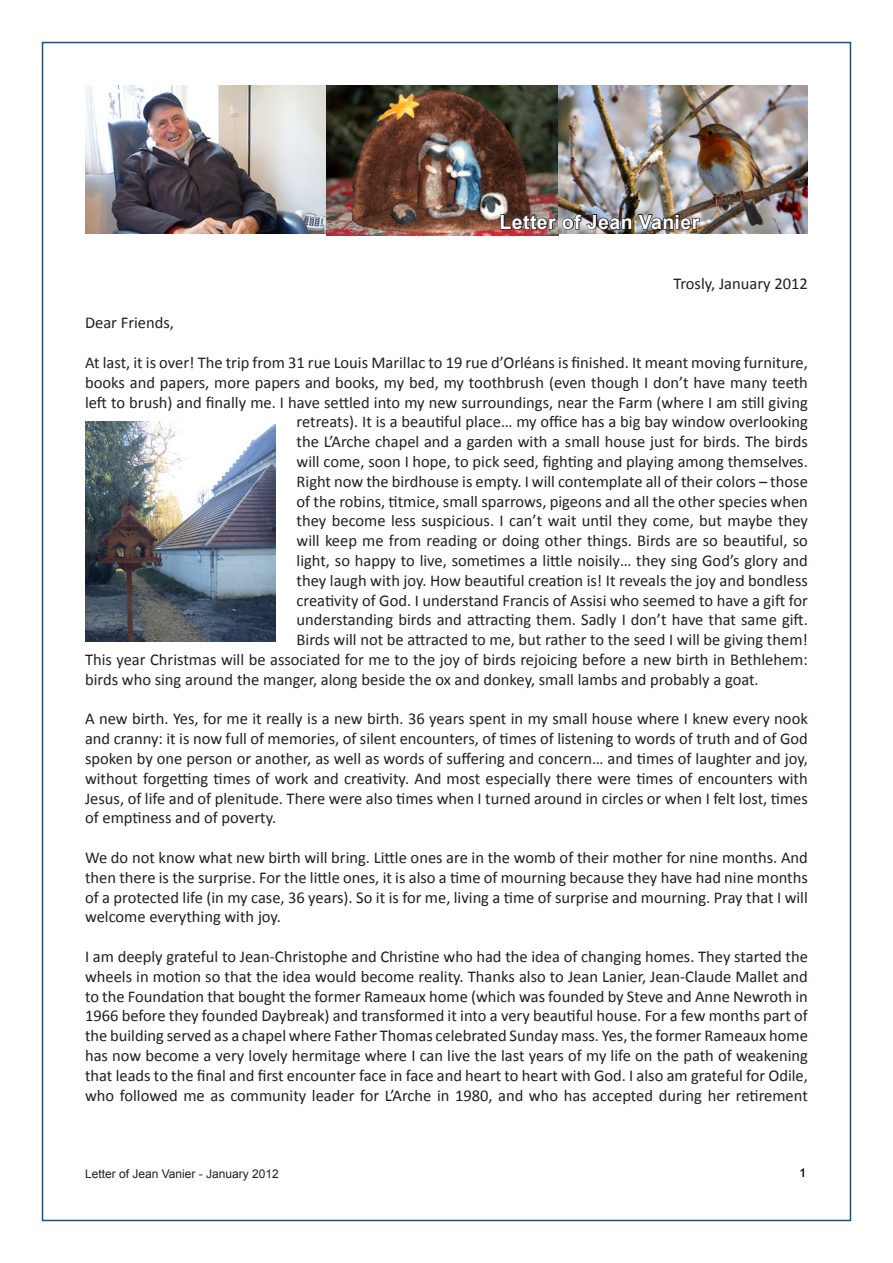
<style>
.page{position:relative;width:893px;height:1263px;background:#fff}
.page>*{position:absolute;margin:0;border:0;box-sizing:border-box;transform-origin:0 0}
.t1{font:700 19.5px "Arial";letter-spacing:.02em;color:#fff}
.t2{font:16.5px/19.8px "Calibri";color:#231f20;text-align:justify}
.t3{font:12px "Arial";color:#231f20}
</style>
<div class="page">
<div style="left:42px;top:42px;width:809px;height:1179px;background:#fff;border:2px solid #1b517d"></div>
<img style="left:85px;top:421px;width:190px;height:220px">
<img style="left:85px;top:85px;width:723px;height:150px">
<img style="left:500px;top:212px;width:201px;height:19px">
<p class="t1" style="left:500px;top:209px;width:201px">Letter of Jean Vanier</p>
<p class="t2" style="left:673px;top:273px;width:136px">Trosly, January 2012</p>
<p class="t2" style="left:85px;top:312px;width:90px">Dear Friends,</p>
<p class="t2" style="left:85px;top:352px;width:724px">At last, it is over! The trip from 31 rue Louis Marillac to 19 rue d’Orléans is finished. It meant moving furniture,</p>
<p class="t2" style="left:85px;top:372px;width:724px">books and papers, more papers and books, my bed, my toothbrush (even though I don’t have many teeth</p>
<p class="t2" style="left:85px;top:391px;width:724px">left to brush) and finally me. I have settled into my new surroundings, near the Farm (where I am still giving</p>
<p class="t2" style="left:297px;top:411px;width:513px">retreats). It is a beautiful place… my office has a big bay window overlooking</p>
<p class="t2" style="left:297px;top:431px;width:513px">the L’Arche chapel and a garden with a small house just for birds. The birds</p>
<p class="t2" style="left:297px;top:451px;width:513px">will come, soon I hope, to pick seed, fighting and playing among themselves.</p>
<p class="t2" style="left:297px;top:471px;width:513px">Right now the birdhouse is empty. I will contemplate all of their colors – those</p>
<p class="t2" style="left:297px;top:490px;width:513px">of the robins, titmice, small sparrows, pigeons and all the other species when</p>
<p class="t2" style="left:297px;top:510px;width:513px">they become less suspicious. I can’t wait until they come, but maybe they</p>
<p class="t2" style="left:297px;top:530px;width:513px">will keep me from reading or doing other things. Birds are so beautiful, so</p>
<p class="t2" style="left:297px;top:550px;width:513px">light, so happy to live, sometimes a little noisily… they sing God’s glory and</p>
<p class="t2" style="left:297px;top:570px;width:513px">they laugh with joy. How beautiful creation is! It reveals the joy and bondless</p>
<p class="t2" style="left:297px;top:589px;width:513px">creativity of God. I understand Francis of Assisi who seemed to have a gift for</p>
<p class="t2" style="left:297px;top:609px;width:513px">understanding birds and attracting them. Sadly I don’t have that same gift.</p>
<p class="t2" style="left:297px;top:629px;width:513px">Birds will not be attracted to me, but rather to the seed I will be giving them!</p>
<p class="t2" style="left:85px;top:649px;width:724px">This year Christmas will be associated for me to the joy of birds rejoicing before a new birth in Bethlehem:</p>
<p class="t2" style="left:85px;top:669px;width:675px">birds who sing around the manger, along beside the ox and donkey, small lambs and probably a goat.</p>
<p class="t2" style="left:85px;top:708px;width:724px">A new birth. Yes, for me it really is a new birth. 36 years spent in my small house where I knew every nook and cranny: it is now full of memories, of silent encounters, of times of listening to words of truth and of God spoken by one person or another, as well as words of suffering and concern… and times of laughter and joy, without forgetting times of work and creativity. And most especially there were times of encounters with Jesus, of life and of plenitude. There were also times when I turned around in circles or when I felt lost, times of emptiness and of poverty.</p>
<p class="t2" style="left:85px;top:847px;width:724px">We do not know what new birth will bring. Little ones are in the womb of their mother for nine months. And then there is the surprise. For the little ones, it is also a time of mourning because they have had nine months of a protected life (in my case, 36 years). So it is for me, living a time of surprise and mourning. Pray that I will welcome everything with joy.</p>
<p class="t2" style="left:85px;top:946px;width:724px">I am deeply grateful to Jean-Christophe and Christine who had the idea of changing homes. They started the wheels in motion so that the idea would become reality. Thanks also to Jean Lanier, Jean-Claude Mallet and to the Foundation that bought the former Rameaux home (which was founded by Steve and Anne Newroth in 1966 before they founded Daybreak) and transformed it into a very beautiful house. For a few months part of the building served as a chapel where Father Thomas celebrated Sunday mass. Yes, the former Rameaux home has now become a very lovely hermitage where I can live the last years of my life on the path of weakening that leads to the final and first encounter face in face and heart to heart with God. I also am grateful for Odile, who followed me as community leader for L’Arche in 1980, and who has accepted during her retirement</p>
<p class="t3" style="left:85px;top:1166px;width:195px">Letter of Jean Vanier - January 2012</p>
<p class="t3" style="left:799px;top:1165px;width:8px">1</p>
</div>
